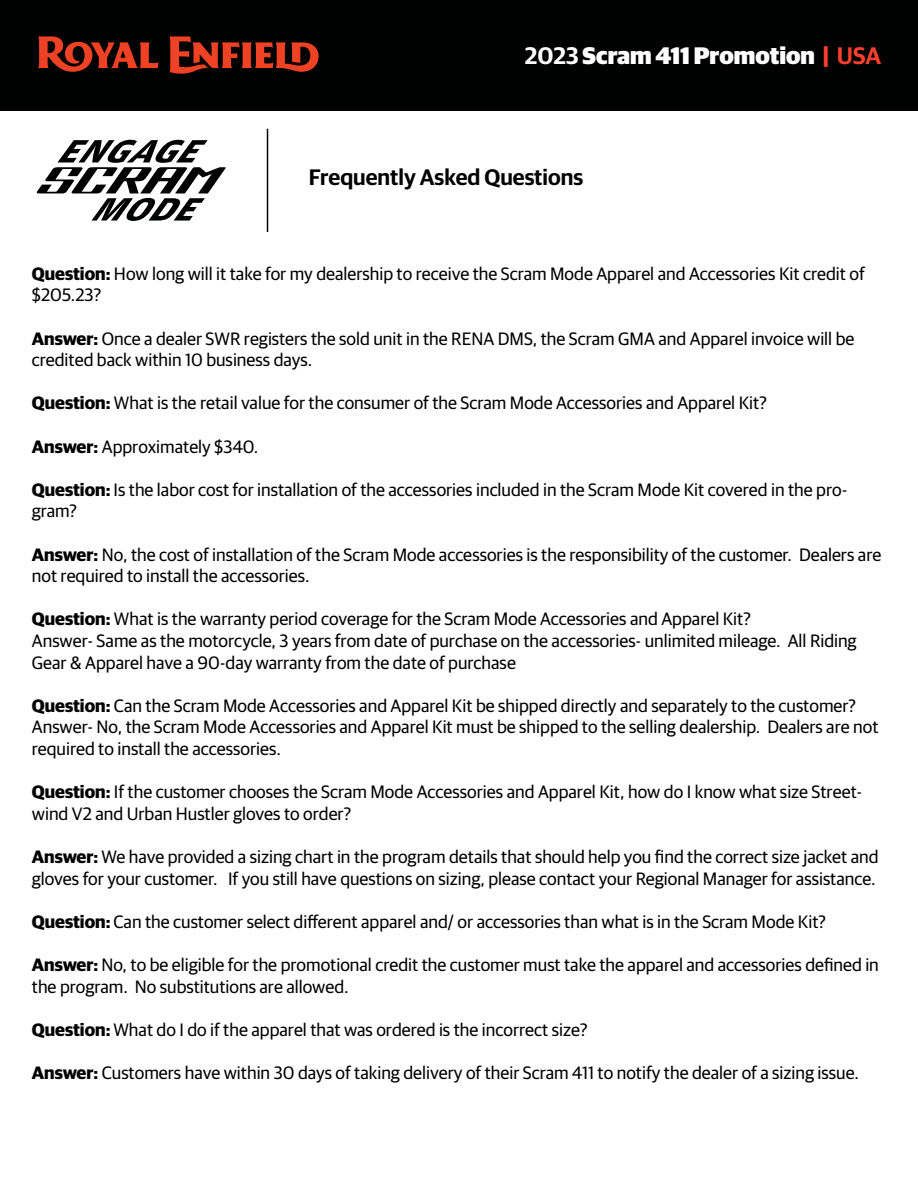
<style>
.page{position:relative;width:918px;height:1188px;background:#fff}
.page>*{position:absolute;margin:0;border:0;box-sizing:border-box;transform-origin:0 0}
.t1{font:900 24px "Guardian Sans";color:#fff}
.t2{font:600 22.5px "Guardian Sans";color:#000}
.t3{font:18px/21.6px "Guardian Sans";color:#000}
.s1{font-weight:600}
.s2{color:#f84030}
.s3{font-weight:600;color:#f84030}
.s4{font-weight:700}
</style>
<div class="page">
<div style="left:0;top:0;width:918px;height:110px;background:#000101"></div>
<svg style="left:38px;top:36px;width:281px;height:38px"></svg>
<svg style="left:37px;top:140px;width:189px;height:81px"></svg>
<hr style="left:267px;top:129px;width:1px;height:103px;background:#000101">
<h1 class="t1" style="left:525px;top:37px;width:358px"><span class="s1">2023</span> Scram 411 Promotion <span class="s2">|</span> <span class="s3">USA</span></h1>
<p class="t2" style="left:309px;top:161px;width:276px">Frequently Asked Questions</p>
<p class="t3" style="left:32px;top:262px;width:834px"><span class="s4">Question:</span> How long will it take for my dealership to receive the Scram Mode Apparel and Accessories Kit credit of $205.23?</p>
<p class="t3" style="left:32px;top:326px;width:824px"><span class="s4">Answer:</span> Once a dealer SWR registers the sold unit in the RENA DMS, the Scram GMA and Apparel invoice will be credited back within 10 business days.</p>
<p class="t3" style="left:32px;top:391px;width:737px"><span class="s4">Question:</span> What is the retail value for the consumer of the Scram Mode Accessories and Apparel Kit?</p>
<p class="t3" style="left:32px;top:434px;width:228px"><span class="s4">Answer:</span> Approximately $340.</p>
<p class="t3" style="left:32px;top:478px;width:817px"><span class="s4">Question:</span> Is the labor cost for installation of the accessories included in the Scram Mode Kit covered in the pro&shy;gram?</p>
<p class="t3" style="left:32px;top:542px;width:851px"><span class="s4">Answer:</span> No, the cost of installation of the Scram Mode accessories is the responsibility of the customer. Dealers are not required to install the accessories.</p>
<p class="t3" style="left:32px;top:607px;width:826px"><span class="s4">Question:</span> What is the warranty period coverage for the Scram Mode Accessories and Apparel Kit?<br>Answer- Same as the motorcycle, 3 years from date of purchase on the accessories- unlimited mileage. All Riding<br>Gear &amp; Apparel have a 90-day warranty from the date of purchase</p>
<p class="t3" style="left:32px;top:694px;width:848px"><span class="s4">Question:</span> Can the Scram Mode Accessories and Apparel Kit be shipped directly and separately to the customer?<br>Answer- No, the Scram Mode Accessories and Apparel Kit must be shipped to the selling dealership. Dealers are not required to install the accessories.</p>
<p class="t3" style="left:32px;top:780px;width:832px"><span class="s4">Question:</span> If the customer chooses the Scram Mode Accessories and Apparel Kit, how do I know what size Street&shy;wind V2 and Urban Hustler gloves to order?</p>
<p class="t3" style="left:32px;top:845px;width:848px"><span class="s4">Answer:</span> We have provided a sizing chart in the program details that should help you find the correct size jacket and gloves for your customer. If you still have questions on sizing, please contact your Regional Manager for assistance.</p>
<p class="t3" style="left:32px;top:910px;width:796px"><span class="s4">Question:</span> Can the customer select different apparel and/ or accessories than what is in the Scram Mode Kit?</p>
<p class="t3" style="left:32px;top:953px;width:849px"><span class="s4">Answer:</span> No, to be eligible for the promotional credit the customer must take the apparel and accessories defined in the program. No substitutions are allowed.</p>
<p class="t3" style="left:32px;top:1018px;width:557px"><span class="s4">Question:</span> What do I do if the apparel that was ordered is the incorrect size?</p>
<p class="t3" style="left:32px;top:1061px;width:829px"><span class="s4">Answer:</span> Customers have within 30 days of taking delivery of their Scram 411 to notify the dealer of a sizing issue.</p>
</div>
